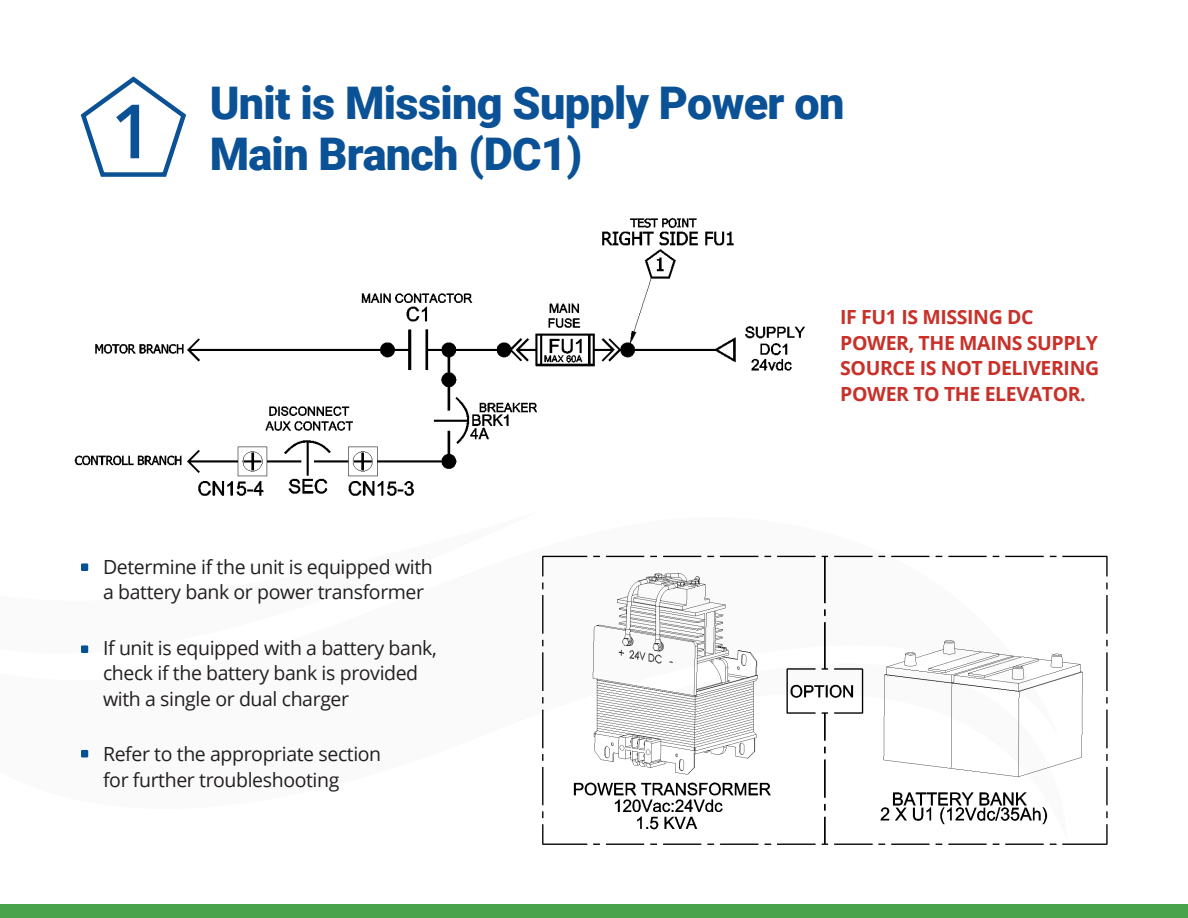
<style>
.page{position:relative;width:1188px;height:918px;background:#fff}
.page>*{position:absolute;margin:0;border:0;box-sizing:border-box;transform-origin:0 0}
.t1{font:600 75px "Open Sans";color:#0b5196}
.t2{font:900 45px/51px "Roboto";letter-spacing:-.015em;color:#0b5196}
.t3{font:19.5px/25.5px "Open Sans";letter-spacing:-.02em;color:#231f20}
.t4{font:700 19.5px/25.5px "Open Sans";letter-spacing:-.02em;color:#c8312a;text-align:justify}
</style>
<div class="page">
<div style="left:0;top:905px;width:1188px;height:13px;background:#48a34c"></div>
<svg style="left:80px;top:76px;width:107px;height:101px"></svg>
<img style="left:74px;top:217px;width:732px;height:279px">
<div style="left:81px;top:563px;width:7px;height:8px;background:#065196"></div>
<div style="left:81px;top:645px;width:7px;height:8px;background:#065196"></div>
<div style="left:81px;top:750px;width:7px;height:7px;background:#065196"></div>
<img style="left:542px;top:555px;width:566px;height:290px">
<p class="t1" style="left:111px;top:80px;width:44px">1</p>
<p class="t2" style="left:210px;top:76px;width:636px">Unit is Missing Supply Power on<br>Main Branch (DC1)</p>
<p class="t4" style="left:840px;top:304px;width:195px">IF FU1 IS MISSING DC</p>
<p class="t4" style="left:840px;top:330px;width:261px">POWER, THE MAINS SUPPLY SOURCE IS NOT DELIVERING POWER TO THE ELEVATOR.</p>
<p class="t3" style="left:103px;top:553px;width:331px">Determine if the unit is equipped with</p>
<p class="t3" style="left:103px;top:579px;width:323px">a battery bank or power transformer</p>
<p class="t3" style="left:103px;top:634px;width:335px">If unit is equipped with a battery bank, check if the battery bank is provided with a single or dual charger</p>
<p class="t3" style="left:103px;top:741px;width:280px">Refer to the appropriate section for further troubleshooting</p>
</div>
